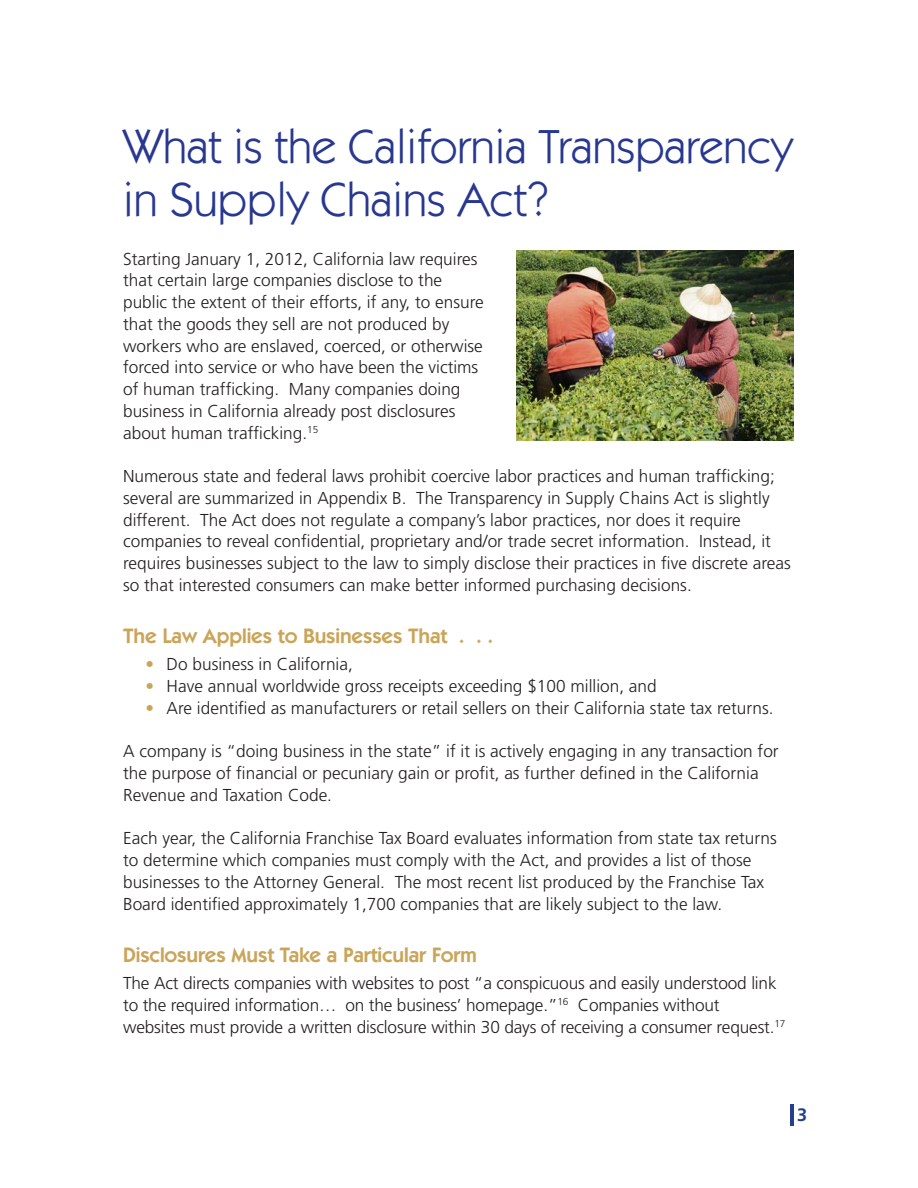
<style>
.page{position:relative;width:918px;height:1188px;background:#fff}
.page>*{position:absolute;margin:0;border:0;box-sizing:border-box;transform-origin:0 0}
.t1{font:48px/52.5px "Itc Kabel";color:#283890}
.t2{font:600 21px "Itc Kabel";letter-spacing:-.005em;color:#caa559}
.t3{font:700 18px "Frutiger";color:#253f8e}
.t4{font:300 17.25px/21.8px "Frutiger";color:#231f20}
.s1{color:#caa559}
</style>
<div class="page">
<hr style="left:791px;top:1104px;width:3px;height:21px;background:#253f8e">
<img style="left:516px;top:251px;width:277px;height:189px">
<p class="t1" style="left:123px;top:121px;width:671px">What is the California Transparency in Supply Chains Act?</p>
<p class="t4" style="left:123px;top:248px;width:362px">Starting January 1, 2012, California law requires that certain large companies disclose to the public the extent of their efforts, if any, to ensure that the goods they sell are not produced by workers who are enslaved, coerced, or otherwise forced into service or who have been the victims of human trafficking. Many companies doing business in California already post disclosures about human trafficking.<sup>15</sup></p>
<p class="t4" style="left:123px;top:465px;width:669px">Numerous state and federal laws prohibit coercive labor practices and human trafficking; several are summarized in Appendix B. The Transparency in Supply Chains Act is slightly different. The Act does not regulate a company’s labor practices, nor does it require companies to reveal confidential, proprietary and/or trade secret information. Instead, it requires businesses subject to the law to simply disclose their practices in five discrete areas so that interested consumers can make better informed purchasing decisions.</p>
<p class="t2" style="left:123px;top:624px;width:372px">The Law Applies to Businesses That . . .</p>
<p class="t4" style="left:146px;top:654px;width:209px"><span class="s1">•</span> Do business in California,</p>
<p class="t4" style="left:146px;top:675px;width:513px"><span class="s1">•</span> Have annual worldwide gross receipts exceeding $100 million, and</p>
<p class="t4" style="left:146px;top:697px;width:629px"><span class="s1">•</span> Are identified as manufacturers or retail sellers on their California state tax returns.</p>
<p class="t4" style="left:123px;top:741px;width:657px">A company is “doing business in the state” if it is actively engaging in any transaction for the purpose of financial or pecuniary gain or profit, as further defined in the California<br>Revenue and Taxation Code.</p>
<p class="t4" style="left:123px;top:828px;width:655px">Each year, the California Franchise Tax Board evaluates information from state tax returns to determine which companies must comply with the Act, and provides a list of those businesses to the Attorney General. The most recent list produced by the Franchise Tax Board identified approximately 1,700 companies that are likely subject to the law.</p>
<p class="t2" style="left:123px;top:943px;width:355px">Disclosures Must Take a Particular Form</p>
<p class="t4" style="left:123px;top:972px;width:664px">The Act directs companies with websites to post “a conspicuous and easily understood link to the required information… on the business’ homepage.”<sup>16</sup> Companies without websites must provide a written disclosure within 30 days of receiving a consumer request.<sup>17</sup></p>
<p class="t3" style="left:797px;top:1104px;width:12px">3</p>
</div>
